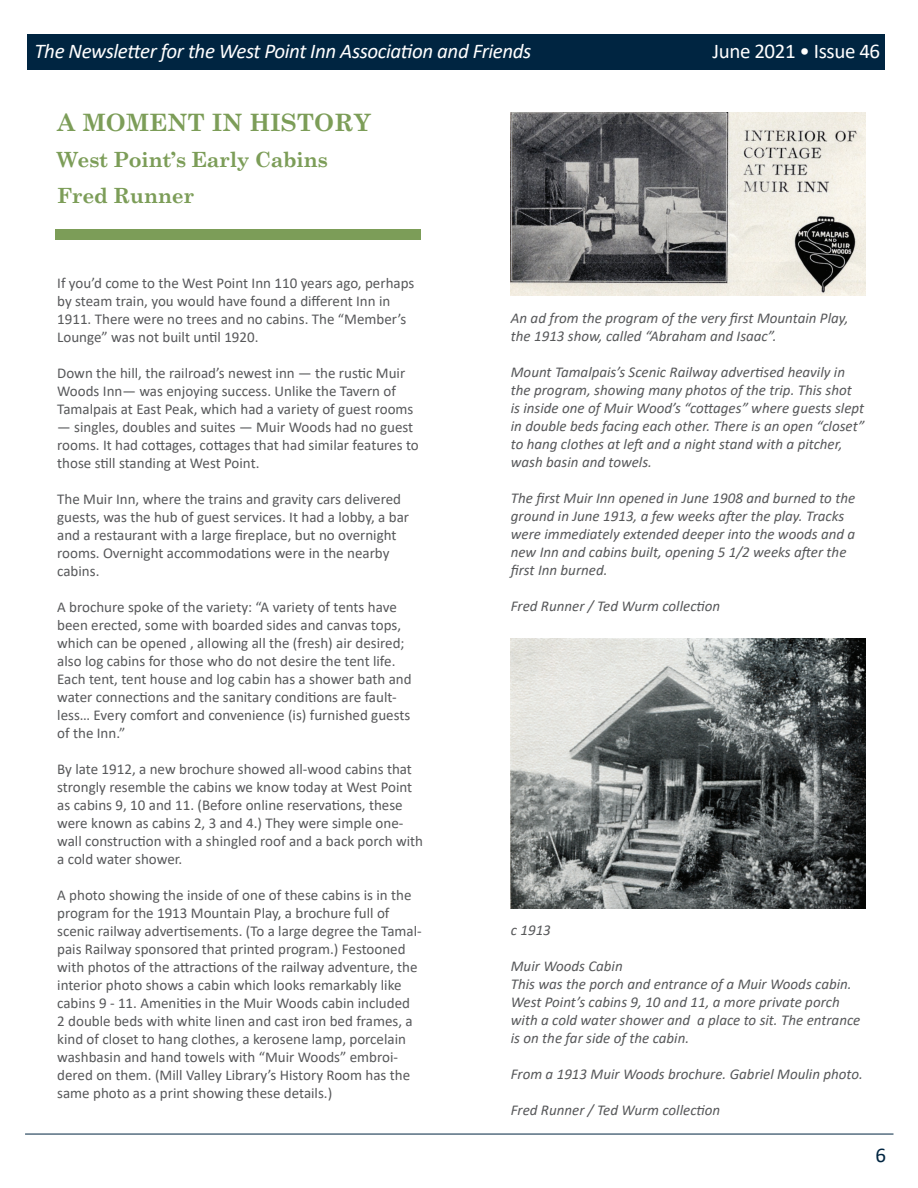
<style>
.page{position:relative;width:918px;height:1188px;background:#fff}
.page>*{position:absolute;margin:0;border:0;box-sizing:border-box;transform-origin:0 0}
.t1{font:700 24px "Century Schoolbook";color:#7c9d58}
.t2{font:italic 21px "Calibri";letter-spacing:-.02em;color:#fff}
.t3{font:700 21px/36px "Century Schoolbook";letter-spacing:-.02em;color:#7c9d58}
.t4{font:21px "Calibri";letter-spacing:-.02em;color:#fff}
.t5{font:21px "Calibri";color:#002541}
.t6{font:15px/18px "Calibri";color:#57585a}
.t7{font:italic 15px/18px "Calibri";color:#57585a}
</style>
<div class="page">
<div style="left:27px;top:34px;width:858px;height:36px;background:#002541"></div>
<hr style="left:25px;top:1134px;width:869px;height:1px;background:#002541">
<div style="left:55px;top:230px;width:366px;height:10px;background:#7c9d58"></div>
<img style="left:511px;top:113px;width:354px;height:182px">
<img style="left:511px;top:638px;width:354px;height:270px">
<h2 class="t2" style="left:34px;top:36px;width:498px">The Newsletter for the West Point Inn Association and Friends</h2>
<h2 class="t4" style="left:713px;top:36px;width:169px">June 2021 • Issue 46</h2>
<h1 class="t1" style="left:57px;top:103px;width:315px">A MOMENT IN HISTORY</h1>
<h2 class="t3" style="left:57px;top:140px;width:272px">West Point’s Early Cabins<br>Fred Runner</h2>
<p class="t6" style="left:57px;top:273px;width:359px">If you’d come to the West Point Inn 110 years ago, perhaps by steam train, you would have found a different Inn in 1911. There were no trees and no cabins. The “Member’s Lounge” was not built until 1920.</p>
<p class="t6" style="left:57px;top:363px;width:358px">Down the hill, the railroad’s newest inn — the rustic Muir<br>Woods Inn— was enjoying success. Unlike the Tavern of<br>Tamalpais at East Peak, which had a variety of guest rooms</p>
<p class="t6" style="left:57px;top:417px;width:363px">— singles, doubles and suites — Muir Woods had no guest rooms. It had cottages, cottages that had similar features to those still standing at West Point.</p>
<p class="t6" style="left:57px;top:489px;width:353px">The Muir Inn, where the trains and gravity cars delivered guests, was the hub of guest services. It had a lobby, a bar and a restaurant with a large fireplace, but no overnight rooms. Overnight accommodations were in the nearby cabins.</p>
<p class="t6" style="left:57px;top:597px;width:356px">A brochure spoke of the variety: “A variety of tents have been erected, some with boarded sides and canvas tops, which can be opened , allowing all the (fresh) air desired; also log cabins for those who do not desire the tent life.<br>Each tent, tent house and log cabin has a shower bath and water connections and the sanitary conditions are fault&shy;less… Every comfort and convenience (is) furnished guests of the Inn.”</p>
<p class="t6" style="left:57px;top:759px;width:367px">By late 1912, a new brochure showed all-wood cabins that strongly resemble the cabins we know today at West Point as cabins 9, 10 and 11. (Before online reservations, these were known as cabins 2, 3 and 4.) They were simple one&shy;wall construction with a shingled roof and a back porch with a cold water shower.</p>
<p class="t6" style="left:57px;top:885px;width:366px">A photo showing the inside of one of these cabins is in the program for the 1913 Mountain Play, a brochure full of scenic railway advertisements. (To a large degree the Tamal&shy;pais Railway sponsored that printed program.) Festooned with photos of the attractions of the railway adventure, the interior photo shows a cabin which looks remarkably like cabins 9 - 11. Amenities in the Muir Woods cabin included<br>2 double beds with white linen and cast iron bed frames, a kind of closet to hang clothes, a kerosene lamp, porcelain washbasin and hand towels with “Muir Woods” embroi&shy;dered on them. (Mill Valley Library’s History Room has the same photo as a print showing these details.)</p>
<p class="t7" style="left:511px;top:308px;width:339px">An ad from the program of the very first Mountain Play, the 1913 show, called “Abraham and Isaac”.</p>
<p class="t7" style="left:511px;top:362px;width:355px">Mount Tamalpais’s Scenic Railway advertised heavily in the program, showing many photos of the trip. This shot is inside one of Muir Wood’s “cottages” where guests slept in double beds facing each other. There is an open “closet” to hang clothes at left and a night stand with a pitcher, wash basin and towels.</p>
<p class="t7" style="left:511px;top:488px;width:346px">The first Muir Inn opened in June 1908 and burned to the ground in June 1913, a few weeks after the play. Tracks were immediately extended deeper into the woods and a new Inn and cabins built, opening 5 1/2 weeks after the first Inn burned.</p>
<p class="t7" style="left:511px;top:596px;width:211px">Fred Runner / Ted Wurm collection</p>
<p class="t7" style="left:511px;top:920px;width:42px">c 1913</p>
<p class="t7" style="left:511px;top:956px;width:351px">Muir Woods Cabin<br>This was the porch and entrance of a Muir Woods cabin.<br>West Point’s cabins 9, 10 and 11, a more private porch with a cold water shower and a place to sit. The entrance is on the far side of the cabin.</p>
<p class="t7" style="left:511px;top:1064px;width:354px">From a 1913 Muir Woods brochure. Gabriel Moulin photo.</p>
<p class="t7" style="left:511px;top:1100px;width:211px">Fred Runner / Ted Wurm collection</p>
<h2 class="t5" style="left:875px;top:1140px;width:12px">6</h2>
</div>
